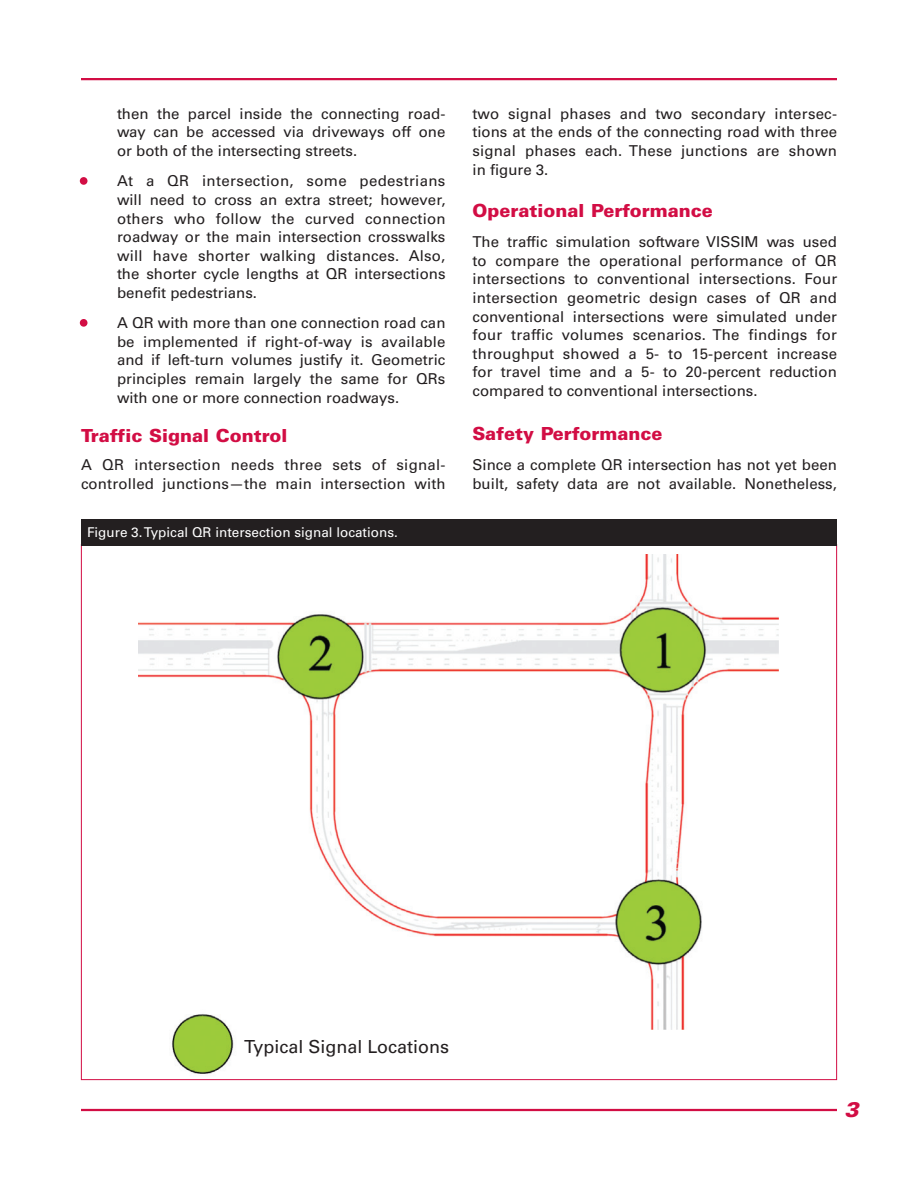
<style>
.page{position:relative;width:918px;height:1188px;background:#fff}
.page>*{position:absolute;margin:0;border:0;box-sizing:border-box;transform-origin:0 0}
.t1{font:italic 900 21px "Univers LT Std";color:#d20d44}
.t2{font:900 18px "Univers LT Std";color:#d20d44}
.t3{font:18px "Univers LT Std";color:#231f20}
.t4{font:15px/18.6px "Univers LT Std";color:#231f20;text-align:justify}
.t5{font:13.5px "Univers LT Std";color:#fff}
.s1{color:#d20d44}
</style>
<div class="page">
<hr style="left:81px;top:1109px;width:756px;height:2px;background:#d20d44">
<hr style="left:81px;top:78px;width:756px;height:2px;background:#d20d44">
<div style="left:80px;top:177px;width:7px;height:8px;border:2px solid #d20d44;border-radius:50%"></div>
<div style="left:80px;top:319px;width:7px;height:8px;border:2px solid #d20d44;border-radius:50%"></div>
<img style="left:139px;top:554px;width:639px;height:520px">
<div style="left:81px;top:519px;width:756px;height:27px;background:#231f20"></div>
<p class="t4" style="left:117px;top:104px;width:330px">then the parcel inside the connecting road&shy;way can be accessed via driveways off one or both of the intersecting streets.</p>
<p class="t4" style="left:117px;top:172px;width:330px;text-indent:-36px"><span class="s1">•</span> At a QR intersection, some pedestrians will need to cross an extra street; however, others who follow the curved connection roadway or the main intersection crosswalks will have shorter walking distances. Also, the shorter cycle lengths at QR intersections benefit pedestrians.</p>
<p class="t4" style="left:117px;top:314px;width:330px;text-indent:-36px"><span class="s1">•</span> A QR with more than one connection road can be implemented if right-of-way is available and if left-turn volumes justify it. Geometric principles remain largely the same for QRs with one or more connection roadways.</p>
<p class="t2" style="left:81px;top:425px;width:208px">Traffic Signal Control</p>
<p class="t4" style="left:81px;top:456px;width:366px">A QR intersection needs three sets of signal&shy;controlled junctions—the main intersection with</p>
<p class="t5" style="left:87px;top:524px;width:312px">Figure 3. Typical QR intersection signal locations.</p>
<p class="t4" style="left:472px;top:104px;width:366px">two signal phases and two secondary intersec&shy;tions at the ends of the connecting road with three signal phases each. These junctions are shown in figure 3.</p>
<p class="t2" style="left:472px;top:200px;width:242px">Operational Performance</p>
<p class="t4" style="left:472px;top:233px;width:366px">The traffic simulation software VISSIM was used to compare the operational performance of QR intersections to conventional intersections. Four intersection geometric design cases of QR and conventional intersections were simulated under four traffic volumes scenarios. The findings for throughput showed a 5- to 15-percent increase for travel time and a 5- to 20-percent reduction compared to conventional intersections.</p>
<p class="t2" style="left:472px;top:422px;width:192px">Safety Performance</p>
<p class="t4" style="left:472px;top:456px;width:366px">Since a complete QR intersection has not yet been built, safety data are not available. Nonetheless,</p>
<p class="t3" style="left:244px;top:1036px;width:207px">Typical Signal Locations</p>
<h1 class="t1" style="left:844px;top:1096px;width:16px">3</h1>
</div>
